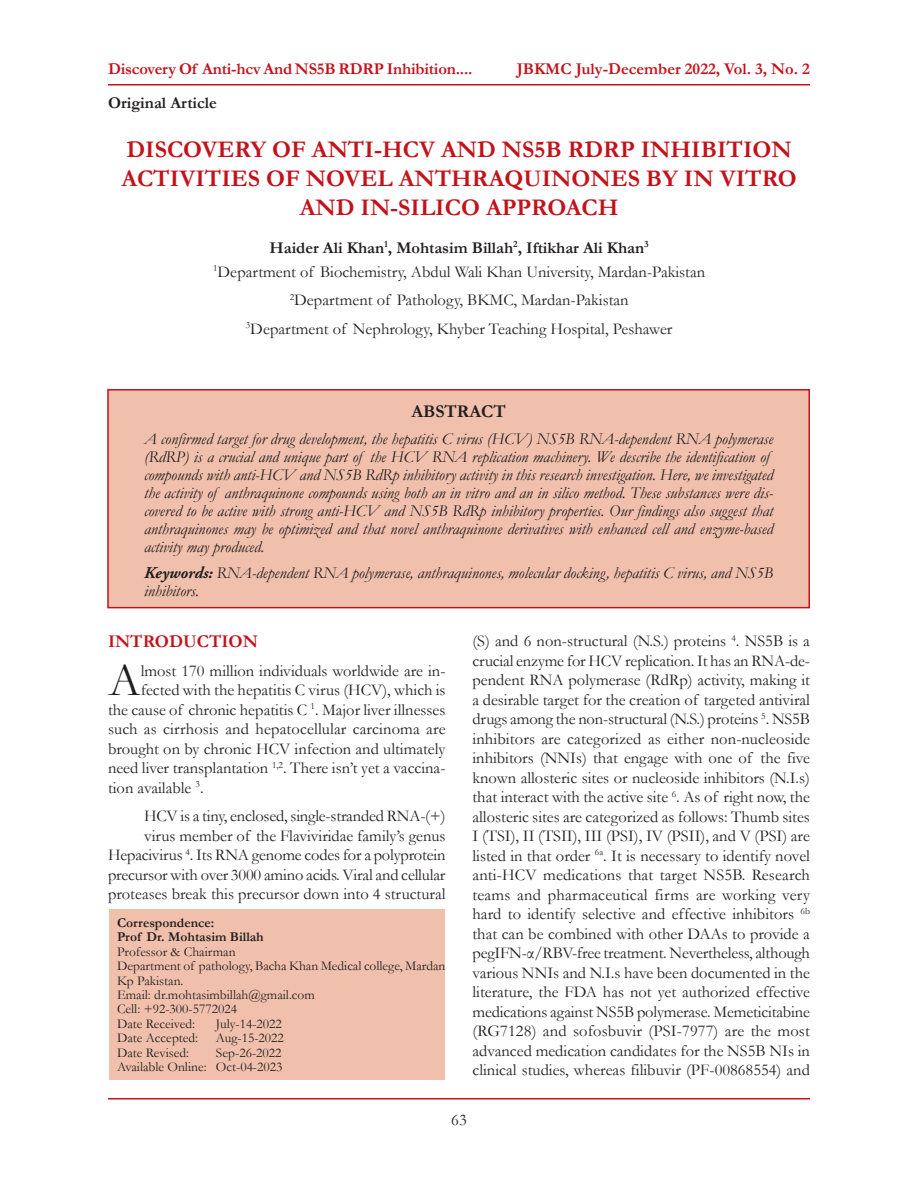
<style>
.page{position:relative;width:918px;height:1188px;background:#fff}
.page>*{position:absolute;margin:0;border:0;box-sizing:border-box;transform-origin:0 0}
.Body_text{font:47.7px "Garamond";color:#231f20}
.Headline{font:700 24px/28.8px "Garamond";color:#c4121a;text-align:center}
.Subhead_1{font:700 18px "Garamond";color:#c4121a}
.Subhead_1-2{font:700 18px "Garamond";color:#231f20}
.Body_text-2{font:16.5px/19.5px "Garamond";color:#231f20;text-align:right}
.Body_text-3{font:italic 16.5px/18px "Garamond";color:#231f20}
.t1{font:700 16.5px "Garamond";letter-spacing:-.01em;color:#c4121a}
.Author_Name{font:700 16.5px "Garamond";color:#231f20}
.Body_text-4{font:700 16.5px "Garamond";color:#231f20}
.Body_text-5{font:13.5px/14.4px "Garamond";color:#231f20}
.Body_text-6{font:700 13.5px "Garamond";color:#231f20}
.s1{font-family:"Adobe Garamond Pro";font-weight:700}
</style>
<div class="page">
<hr style="left:108px;top:84px;width:702px;height:2px;background:#c4121a">
<hr style="left:108px;top:1098px;width:702px;height:2px;background:#c4121a">
<div style="left:109px;top:909px;width:336px;height:171px;background:#f0c0ac"></div>
<div style="left:107px;top:389px;width:703px;height:219px;background:#f0c0ac;border:2px solid #c4121a"></div>
<p class="t1" style="left:108px;top:58px;width:366px">Discovery Of Anti-hcv And NS5B RDRP Inhibition....</p>
<p class="t1" style="left:517px;top:57px;width:295px">JBKMC July-December 2022, Vol. 3, No. 2</p>
<p class="Body_text-4" style="left:108px;top:92px;width:110px">Original Article</p>
<p class="Headline" style="left:121px;top:136px;width:677px">DISCOVERY OF ANTI-HCV AND NS5B RDRP INHIBITION<br>ACTIVITIES OF NOVEL ANTHRAQUINONES BY IN VITRO<br>AND IN-SILICO APPROACH</p>
<p class="Author_Name" style="left:270px;top:236px;width:381px">Haider Ali Khan<sup>1</sup>, Mohtasim Billah<sup>2</sup>, Iftikhar Ali Khan<sup>3</sup></p>
<p class="Body_text-2" style="left:213px;top:261px;width:494px"><sup>1</sup>Department of Biochemistry, Abdul Wali Khan University, Mardan-Pakistan</p>
<p class="Body_text-2" style="left:290px;top:290px;width:340px"><sup>2</sup>Department of Pathology, BKMC, Mardan-Pakistan</p>
<p class="Body_text-2" style="left:246px;top:318px;width:428px"><sup>3</sup>Department of Nephrology, Khyber Teaching Hospital, Peshawer</p>
<p class="Subhead_1-2" style="left:411px;top:399px;width:96px">ABSTRACT</p>
<p class="Body_text-3" style="left:144px;top:430px;width:631px">A confirmed target for drug development, the hepatitis C virus (HCV) NS5B RNA-dependent RNA polymerase (RdRP) is a crucial and unique part of the HCV RNA replication machinery. We describe the identification of compounds with anti-HCV and NS5B RdRp inhibitory activity in this research investigation. Here, we investigated the activity of anthraquinone compounds using both an in vitro and an in silico method. These substances were dis&shy;covered to be active with strong anti-HCV and NS5B RdRp inhibitory properties. Our findings also suggest that anthraquinones may be optimized and that novel anthraquinone derivatives with enhanced cell and enzyme-based activity may produced.</p>
<p class="Body_text-3" style="left:144px;top:563px;width:631px"><span class="s1">Keywords:</span> RNA-dependent RNA polymerase, anthraquinones, molecular docking, hepatitis C virus, and NS5B inhibitors.</p>
<p class="Subhead_1" style="left:108px;top:629px;width:152px">INTRODUCTION</p>
<p class="Body_text" style="left:108px;top:648px;width:34px">A</p>
<p class="Body_text-2" style="left:141px;top:660px;width:306px">lmost 170 million individuals worldwide are in-</p>
<p class="Body_text-2" style="left:472px;top:631px;width:339px;text-align:justify">(S) and 6 non-structural (N.S.) proteins <sup>4</sup>. NS5B is a crucial enzyme for HCV replication. It has an RNA-de&shy;pendent RNA polymerase (RdRp) activity, making it a desirable target for the creation of targeted antiviral drugs among the non-structural (N.S.) proteins <sup>5</sup>. NS5B inhibitors are categorized as either non-nucleoside inhibitors (NNIs) that engage with one of the five known allosteric sites or nucleoside inhibitors (N.I.s) that interact with the active site <sup>6</sup>. As of right now, the allosteric sites are categorized as follows: Thumb sites I (TSI), II (TSII), III (PSI), IV (PSII), and V (PSI) are listed in that order <sup>6a</sup>. It is necessary to identify novel anti-HCV medications that target NS5B. Research teams and pharmaceutical firms are working very hard to identify selective and effective inhibitors <sup>6b </sup>that can be combined with other DAAs to provide a pegIFN-α/RBV-free treatment. Nevertheless, although various NNIs and N.I.s have been documented in the literature, the FDA has not yet authorized effective medications against NS5B polymerase. Memeticitabine (RG7128) and sofosbuvir (PSI-7977) are the most advanced medication candidates for the NS5B NIs in clinical studies, whereas filibuvir (PF-00868554) and</p>
<p class="Body_text-2" style="left:141px;top:680px;width:306px">fected with the hepatitis C virus (HCV), which is</p>
<p class="Body_text-2" style="left:108px;top:699px;width:339px">the cause of chronic hepatitis C <sup>1</sup>. Major liver illnesses</p>
<p class="Body_text-2" style="left:108px;top:719px;width:339px">such as cirrhosis and hepatocellular carcinoma are</p>
<p class="Body_text-2" style="left:108px;top:738px;width:339px">brought on by chronic HCV infection and ultimately</p>
<p class="Body_text-2" style="left:108px;top:758px;width:339px">need liver transplantation <sup>1,2</sup>. There isn’t yet a vaccina-</p>
<p class="Body_text-2" style="left:108px;top:777px;width:97px">tion available <sup>3</sup>.</p>
<p class="Body_text-2" style="left:108px;top:806px;width:339px">HCV is a tiny, enclosed, single-stranded RNA-(+)<br>virus member of the Flaviviridae family’s genus Hepacivirus <sup>4</sup>. Its RNA genome codes for a polyprotein precursor with over 3000 amino acids. Viral and cellular proteases break this precursor down into 4 structural</p>
<p class="Body_text-6" style="left:117px;top:913px;width:99px">Correspondence:</p>
<p class="Body_text-6" style="left:117px;top:928px;width:148px">Prof Dr. Mohtasim Billah</p>
<p class="Body_text-5" style="left:117px;top:944px;width:120px">Professor &amp; Chairman</p>
<p class="Body_text-5" style="left:117px;top:958px;width:330px">Department of pathology, Bacha Khan Medical college, Mardan<br>Kp Pakistan.</p>
<p class="Body_text-5" style="left:117px;top:987px;width:199px">Email: dr.mohtasimbillah@gmail.com</p>
<p class="Body_text-5" style="left:117px;top:1002px;width:122px">Cell: +92-300-5772024</p>
<p class="Body_text-5" style="left:117px;top:1016px;width:80px">Date Received:</p>
<p class="Body_text-5" style="left:216px;top:1016px;width:67px">July-14-2022</p>
<p class="Body_text-5" style="left:117px;top:1030px;width:83px">Date Accepted:</p>
<p class="Body_text-5" style="left:216px;top:1030px;width:69px">Aug-15-2022</p>
<p class="Body_text-5" style="left:117px;top:1045px;width:74px">Date Revised:</p>
<p class="Body_text-5" style="left:216px;top:1045px;width:67px">Sep-26-2022</p>
<p class="Body_text-5" style="left:117px;top:1059px;width:167px">Available Online: Oct-04-2023</p>
<p class="Body_text-2" style="left:451px;top:1110px;width:17px">63</p>
</div>
